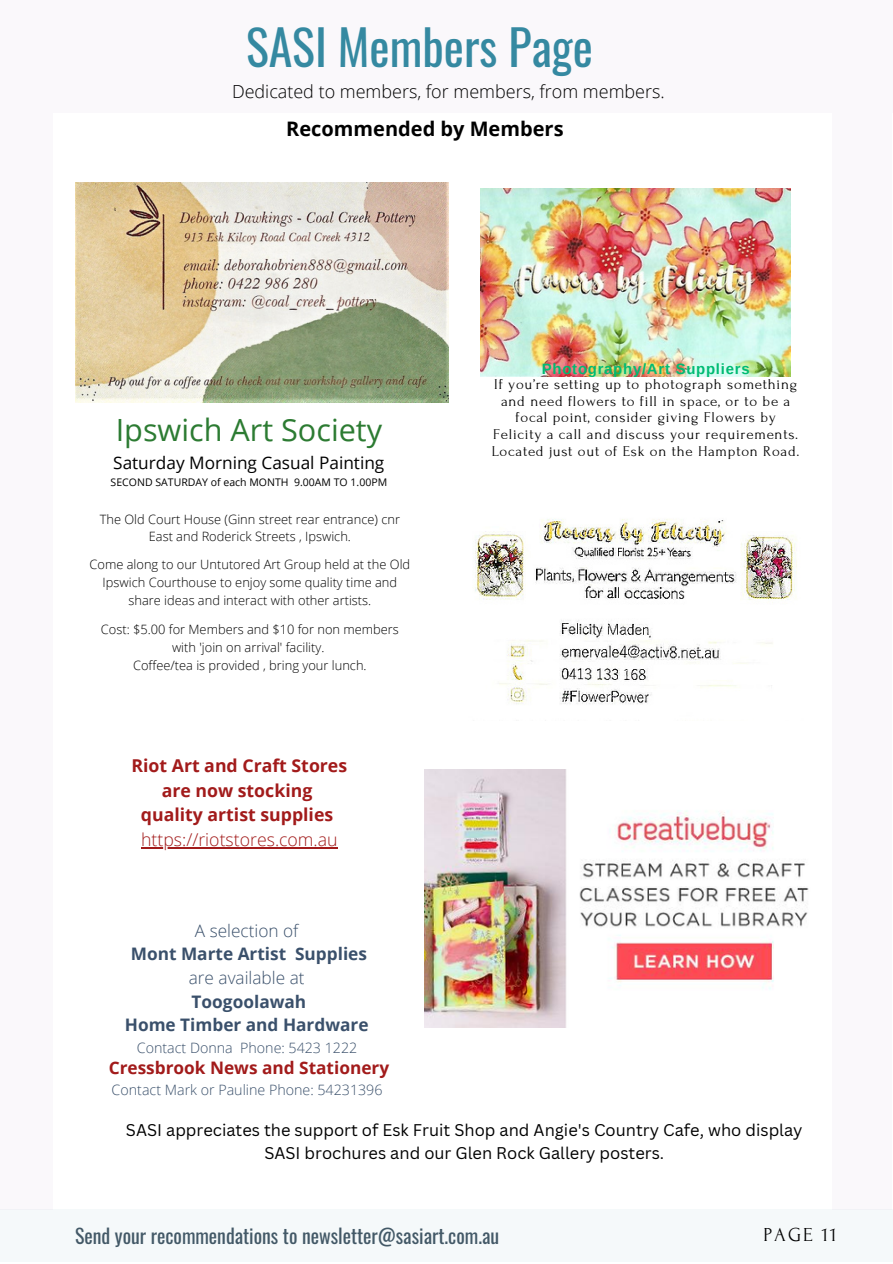
<style>
.page{position:relative;width:893px;height:1264px;background:#fff}
.page>*{position:absolute;margin:0;border:0;box-sizing:border-box;transform-origin:0 0}
.t1{font:48px "Oswald";color:#3589a1}
.t2{font:30.6px "Open Sans";color:#2c7b32}
.t3{font:700 19.95px "Open Sans";color:#000}
.t4{font:19.8px "Oswald";color:#435967}
.t5{font:19.8px "Forum";letter-spacing:.1em;color:#000}
.t6{font:300 18px "Open Sans";color:#000}
.t7{font:700 17.7px "Open Sans";color:#a21b1b}
.t8{font:300 17.7px "Open Sans";color:#a21b1b}
.t9{font:700 17.25px "Open Sans";color:#3a506b}
.t10{font:17.25px "Open Sans";color:#000}
.t11{font:700 17.25px "Open Sans";color:#a21b1b}
.t12{font:300 17.25px "Open Sans";color:#3a506b}
.t13{font:16.5px/22.5px "Canva Sans";color:#000;text-align:center}
.t14{font:15px/16.8px "Forum";letter-spacing:.05em;color:#000;text-align:center}
.t15{font:700 15px "Arimo";letter-spacing:.05em;color:#00bb73}
.t16{font:300 14.25px "Open Sans";color:#3a506b}
.t17{font:300 12.9px/18px "Open Sans";color:#000;text-align:center}
.t18{font:10.5px "Open Sans";color:#000}
</style>
<div class="page">
<div style="left:0;top:0;width:892px;height:112px;background:#faf8fb"></div>
<div style="left:0;top:1209px;width:892px;height:52px;background:#f5f9fa"></div>
<img style="left:481px;top:189px;width:309px;height:188px">
<img style="left:475px;top:519px;width:322px;height:185px">
<div style="left:0;top:113px;width:53px;height:1096px;background:#faf8fb"></div>
<div style="left:832px;top:113px;width:60px;height:1096px;background:#faf8fb"></div>
<img style="left:75px;top:183px;width:373px;height:219px">
<img style="left:425px;top:769px;width:384px;height:258px">
<hr style="left:141px;top:847px;width:196px;height:1px;background:#a21b1b">
<p class="t1" style="left:246px;top:9px;width:348px">SASI Members Page</p>
<p class="t6" style="left:232px;top:79px;width:434px">Dedicated to members, for members, from members.</p>
<p class="t3" style="left:286px;top:114px;width:279px">Recommended by Members</p>
<p class="t2" style="left:116px;top:408px;width:268px">Ipswich Art Society</p>
<p class="t10" style="left:113px;top:451px;width:272px">Saturday Morning Casual Painting</p>
<p class="t18" style="left:111px;top:474px;width:278px">SECOND SATURDAY of each MONTH 9.00AM TO 1.00PM</p>
<p class="t17" style="left:100px;top:509px;width:302px">The Old Court House (Ginn street rear entrance) cnr<br>East and Roderick Streets , Ipswich.</p>
<p class="t17" style="left:90px;top:555px;width:322px">Come along to our Untutored Art Group held at the Old<br>Ipswich Courthouse to enjoy some quality time and share ideas and interact with other artists.</p>
<p class="t17" style="left:101px;top:620px;width:299px">Cost: $5.00 for Members and $10 for non members with 'join on arrival' facility.</p>
<p class="t17" style="left:133px;top:656px;width:235px">Coffee/tea is provided , bring your lunch.</p>
<p class="t7" style="left:131px;top:753px;width:217px">Riot Art and Craft Stores</p>
<p class="t7" style="left:162px;top:777px;width:152px">are now stocking</p>
<p class="t7" style="left:141px;top:802px;width:194px">quality artist supplies</p>
<p class="t8" style="left:141px;top:827px;width:198px">https://riotstores.com.au</p>
<p class="t12" style="left:195px;top:918px;width:105px">A selection of</p>
<p class="t9" style="left:131px;top:941px;width:238px">Mont Marte Artist Supplies</p>
<p class="t12" style="left:189px;top:965px;width:117px">are available at</p>
<p class="t9" style="left:192px;top:989px;width:116px">Toogoolawah</p>
<p class="t9" style="left:125px;top:1012px;width:245px">Home Timber and Hardware</p>
<p class="t16" style="left:137px;top:1037px;width:222px">Contact Donna Phone: 5423 1222</p>
<p class="t11" style="left:109px;top:1055px;width:282px">Cressbrook News and Stationery</p>
<p class="t16" style="left:112px;top:1080px;width:272px">Contact Mark or Pauline Phone: 54231396</p>
<p class="t15" style="left:542px;top:360px;width:209px">Photography/Art Suppliers</p>
<p class="t14" style="left:492px;top:376px;width:309px">If you’re setting up to photograph something and need flowers to fill in space, or to be a focal point, consider giving Flowers by Felicity a call and discuss your requirements.<br>Located just out of Esk on the Hampton Road.</p>
<p class="t13" style="left:126px;top:1118px;width:678px">SASI appreciates the support of Esk Fruit Shop and Angie's Country Cafe, who display<br>SASI brochures and our Glen Rock Gallery posters.</p>
<p class="t4" style="left:75px;top:1220px;width:425px">Send your recommendations to newsletter@sasiart.com.au</p>
<p class="t5" style="left:763px;top:1223px;width:75px">PAGE 11</p>
</div>
